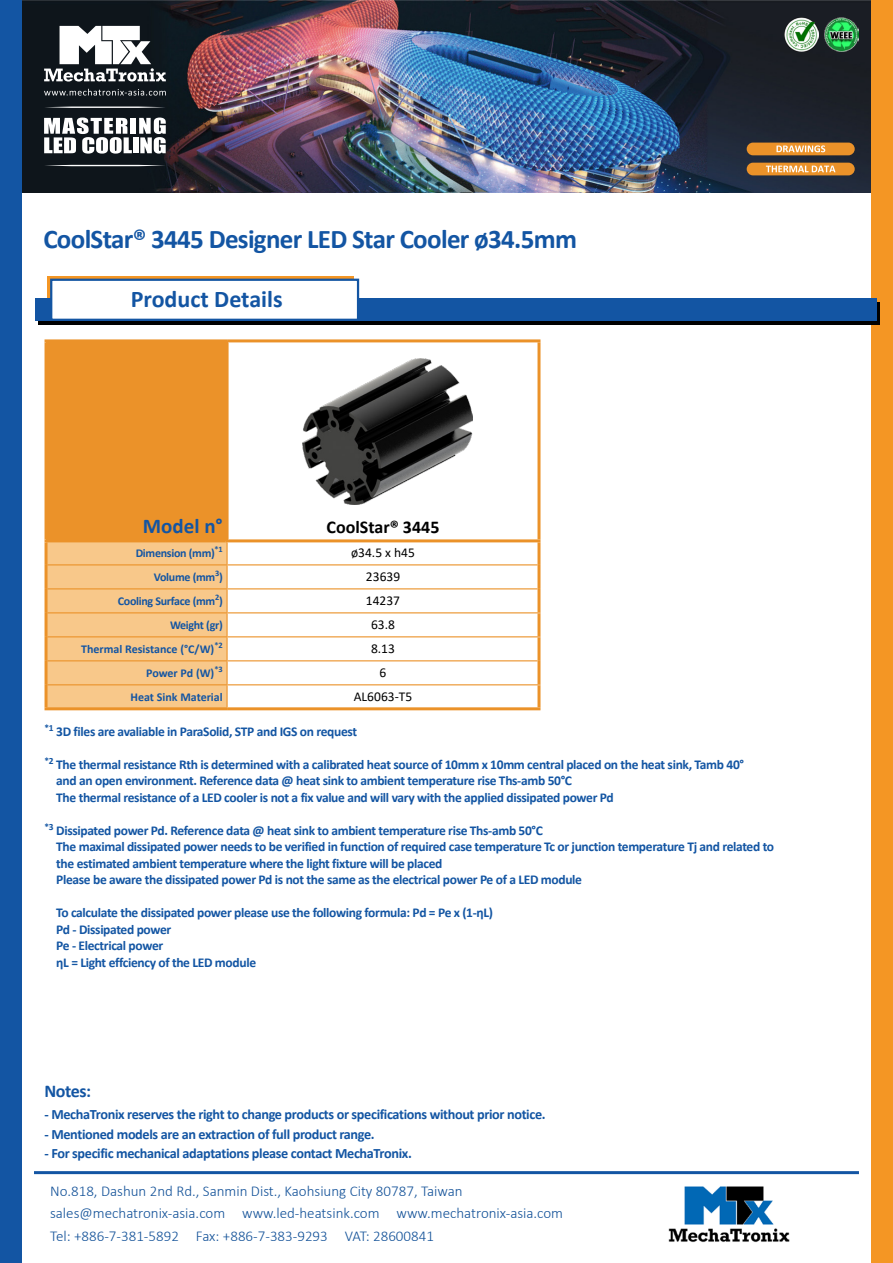
<style>
.page{position:relative;width:893px;height:1263px;background:#fff}
.page>*{position:absolute;margin:0;border:0;box-sizing:border-box;transform-origin:0 0}
.t1{font:700 27px "Calibri";letter-spacing:-.025em;color:#1355a3}
.t2{font:700 24px "Calibri";color:#1355a3}
.t3{font:700 21px "Calibri";color:#1355a3}
.t4{font:700 18px "Calibri";color:#000}
.t5{font:700 18px "Calibri";letter-spacing:-.025em;color:#1355a3}
.t6{font:300 15px/22.5px "Calibri";color:#125198}
.t7{font:700 14.25px "Calibri";letter-spacing:-.025em;color:#1355a3}
.t8{font:700 13.5px "Calibri";letter-spacing:-.025em;color:#1355a3}
.product_grid_content{font:13.5px "Calibri";color:#000}
.t9{font:700 12px "Calibri";letter-spacing:-.025em;color:#1355a3}
.t10{font:700 12px "Calibri";color:#1355a3}
</style>
<div class="page">
<img style="left:21px;top:0;width:851px;height:192px">
<img style="left:784px;top:17px;width:35px;height:34px">
<img style="left:825px;top:17px;width:34px;height:34px">
<svg style="left:44px;top:26px;width:122px;height:56px"></svg>
<svg style="left:44px;top:89px;width:122px;height:7px"></svg>
<svg style="left:44px;top:107px;width:122px;height:1px"></svg>
<svg style="left:44px;top:165px;width:122px;height:1px"></svg>
<div style="left:131px;top:118px;width:5px;height:16px;background:#fff"></div>
<svg style="left:44px;top:118px;width:88px;height:36px"></svg>
<div style="left:133px;top:137px;width:5px;height:16px;background:#fff"></div>
<svg style="left:139px;top:118px;width:27px;height:36px"></svg>
<div style="left:872px;top:0;width:21px;height:1263px;background:#f49624"></div>
<div style="left:0;top:0;width:21px;height:1263px;background:#1355a3"></div>
<hr style="left:34px;top:1171px;width:825px;height:3px;background:#1355a3">
<img style="left:668px;top:1186px;width:122px;height:57px">
<div style="left:747px;top:143px;width:108px;height:12px;background:#eb9229;border-radius:6px"></div>
<svg style="left:776px;top:145px;width:49px;height:7px"></svg>
<div style="left:747px;top:163px;width:108px;height:12px;background:#eb9229;border-radius:6px"></div>
<svg style="left:766px;top:166px;width:69px;height:6px"></svg>
<svg style="left:47px;top:276px;width:307px;height:22px"></svg>
<svg style="left:38px;top:302px;width:842px;height:22px;background:#030e1b"></svg>
<div style="left:35px;top:298px;width:842px;height:22px;background:#1355a3"></div>
<div style="left:50px;top:279px;width:309px;height:42px;background:#fff;border:2px solid #1355a3"></div>
<div style="left:46px;top:341px;width:181px;height:200px;background:#eb9229"></div>
<svg style="left:48px;top:542px;width:489px;height:165px"></svg>
<hr style="left:45px;top:542px;width:3px;height:23px;background:#eb9229">
<hr style="left:45px;top:565px;width:3px;height:24px;background:#eb9229">
<hr style="left:45px;top:589px;width:3px;height:24px;background:#eb9229">
<hr style="left:45px;top:613px;width:3px;height:24px;background:#eb9229">
<hr style="left:45px;top:637px;width:3px;height:24px;background:#eb9229">
<hr style="left:45px;top:661px;width:3px;height:24px;background:#eb9229">
<hr style="left:48px;top:564px;width:179px;height:1px;background:#eb9229">
<hr style="left:48px;top:588px;width:179px;height:1px;background:#eb9229">
<hr style="left:48px;top:612px;width:179px;height:1px;background:#eb9229">
<hr style="left:48px;top:636px;width:179px;height:1px;background:#eb9229">
<hr style="left:48px;top:660px;width:179px;height:1px;background:#eb9229">
<hr style="left:45px;top:685px;width:3px;height:22px;background:#eb9229">
<hr style="left:48px;top:684px;width:179px;height:1px;background:#eb9229">
<hr style="left:45px;top:707px;width:182px;height:3px;background:#eb9229">
<hr style="left:45px;top:339px;width:182px;height:3px;background:#eb9229">
<hr style="left:45px;top:342px;width:3px;height:197px;background:#eb9229">
<hr style="left:45px;top:539px;width:181px;height:3px;background:#eb9229">
<hr style="left:227px;top:339px;width:313px;height:3px;background:#eb9229">
<hr style="left:226px;top:342px;width:3px;height:197px;background:#eb9229">
<hr style="left:537px;top:342px;width:3px;height:197px;background:#eb9229">
<hr style="left:226px;top:539px;width:314px;height:3px;background:#eb9229">
<hr style="left:537px;top:613px;width:3px;height:23px;background:#eb9229">
<hr style="left:537px;top:685px;width:3px;height:22px;background:#eb9229">
<hr style="left:227px;top:707px;width:313px;height:3px;background:#eb9229">
<hr style="left:226px;top:542px;width:2px;height:22px;background:#eb9229">
<hr style="left:226px;top:565px;width:2px;height:23px;background:#eb9229">
<hr style="left:226px;top:589px;width:2px;height:23px;background:#eb9229">
<hr style="left:226px;top:637px;width:2px;height:23px;background:#eb9229">
<hr style="left:226px;top:661px;width:2px;height:23px;background:#eb9229">
<hr style="left:537px;top:542px;width:3px;height:23px;background:#eb9229">
<hr style="left:537px;top:565px;width:3px;height:24px;background:#eb9229">
<hr style="left:537px;top:589px;width:3px;height:23px;background:#eb9229">
<hr style="left:537px;top:637px;width:3px;height:24px;background:#eb9229">
<hr style="left:537px;top:661px;width:3px;height:23px;background:#eb9229">
<hr style="left:227px;top:564px;width:310px;height:1px;background:#eb9229">
<hr style="left:227px;top:588px;width:310px;height:1px;background:#eb9229">
<hr style="left:227px;top:612px;width:313px;height:1px;background:#eb9229">
<hr style="left:226px;top:613px;width:2px;height:23px;background:#eb9229">
<hr style="left:227px;top:636px;width:313px;height:1px;background:#eb9229">
<hr style="left:227px;top:660px;width:310px;height:1px;background:#eb9229">
<hr style="left:227px;top:684px;width:313px;height:1px;background:#eb9229">
<hr style="left:226px;top:685px;width:2px;height:22px;background:#eb9229">
<img style="left:303px;top:358px;width:169px;height:146px">
<p class="t1" style="left:43px;top:220px;width:535px">CoolStar® 3445 Designer LED Star Cooler ø34.5mm</p>
<p class="t2" style="left:131px;top:282px;width:153px">Product Details</p>
<p class="t3" style="left:143px;top:511px;width:81px">Model n°</p>
<p class="t4" style="left:327px;top:515px;width:114px">CoolStar® 3445</p>
<p class="t9" style="left:136px;top:544px;width:89px">Dimension (mm)<sup>*1</sup></p>
<p class="product_grid_content" style="left:351px;top:543px;width:65px">ø34.5 x h45</p>
<p class="t9" style="left:154px;top:568px;width:70px">Volume (mm<sup>3</sup>)</p>
<p class="product_grid_content" style="left:366px;top:567px;width:36px">23639</p>
<p class="t9" style="left:118px;top:592px;width:107px">Cooling Surface (mm<sup>2</sup>)</p>
<p class="product_grid_content" style="left:366px;top:591px;width:36px">14237</p>
<p class="t9" style="left:170px;top:616px;width:54px">Weight (gr)</p>
<p class="product_grid_content" style="left:371px;top:615px;width:25px">63.8</p>
<p class="t10" style="left:81px;top:640px;width:143px">Thermal Resistance (°C/W)<sup>*2</sup></p>
<p class="product_grid_content" style="left:371px;top:639px;width:25px">8.13</p>
<p class="t9" style="left:146px;top:664px;width:78px">Power Pd (W)<sup>*3</sup></p>
<p class="product_grid_content" style="left:380px;top:663px;width:8px">6</p>
<p class="t10" style="left:131px;top:688px;width:94px">Heat Sink Material</p>
<p class="product_grid_content" style="left:354px;top:687px;width:60px">AL6063-T5</p>
<p class="t8" style="left:45px;top:722px;width:314px"><sup>*1</sup> 3D files are avaliable in ParaSolid, STP and IGS on request</p>
<p class="t8" style="left:45px;top:755px;width:701px"><sup>*2</sup> The thermal resistance Rth is determined with a calibrated heat source of 10mm x 10mm central placed on the heat sink, Tamb 40°</p>
<p class="t8" style="left:45px;top:771px;width:529px"><sup>*3</sup> and an open environment. Reference data @ heat sink to ambient temperature rise Ths-amb 50°C</p>
<p class="t8" style="left:45px;top:788px;width:571px"><sup>*3</sup> The thermal resistance of a LED cooler is not a fix value and will vary with the applied dissipated power Pd</p>
<p class="t8" style="left:45px;top:821px;width:500px"><sup>*3</sup> Dissipated power Pd. Reference data @ heat sink to ambient temperature rise Ths-amb 50°C</p>
<p class="t8" style="left:56px;top:837px;width:719px">The maximal dissipated power needs to be verified in function of required case temperature Tc or junction temperature Tj and related to</p>
<p class="t8" style="left:56px;top:854px;width:388px">the estimated ambient temperature where the light fixture will be placed</p>
<p class="t8" style="left:56px;top:870px;width:527px">Please be aware the dissipated power Pd is not the same as the electrical power Pe of a LED module</p>
<p class="t8" style="left:56px;top:903px;width:438px">To calculate the dissipated power please use the following formula: Pd = Pe x (1-ηL)</p>
<p class="t8" style="left:56px;top:920px;width:117px">Pd - Dissipated power</p>
<p class="t8" style="left:56px;top:936px;width:109px">Pe - Electrical power</p>
<p class="t8" style="left:56px;top:953px;width:201px">ηL = Light effciency of the LED module</p>
<p class="t5" style="left:45px;top:1078px;width:48px">Notes:</p>
<p class="t7" style="left:45px;top:1104px;width:503px">- MechaTronix reserves the right to change products or specifications without prior notice.</p>
<p class="t7" style="left:45px;top:1124px;width:332px">- Mentioned models are an extraction of full product range.</p>
<p class="t7" style="left:45px;top:1143px;width:369px">- For specific mechanical adaptations please contact MechaTronix.</p>
<p class="t6" style="left:50px;top:1179px;width:515px">No.818, Dashun 2nd Rd., Sanmin Dist., Kaohsiung City 80787, Taiwan sales@mechatronix-asia.com www.led-heatsink.com www.mechatronix-asia.com<br>Tel: +886-7-381-5892 Fax: +886-7-383-9293 VAT: 28600841</p>
</div>
